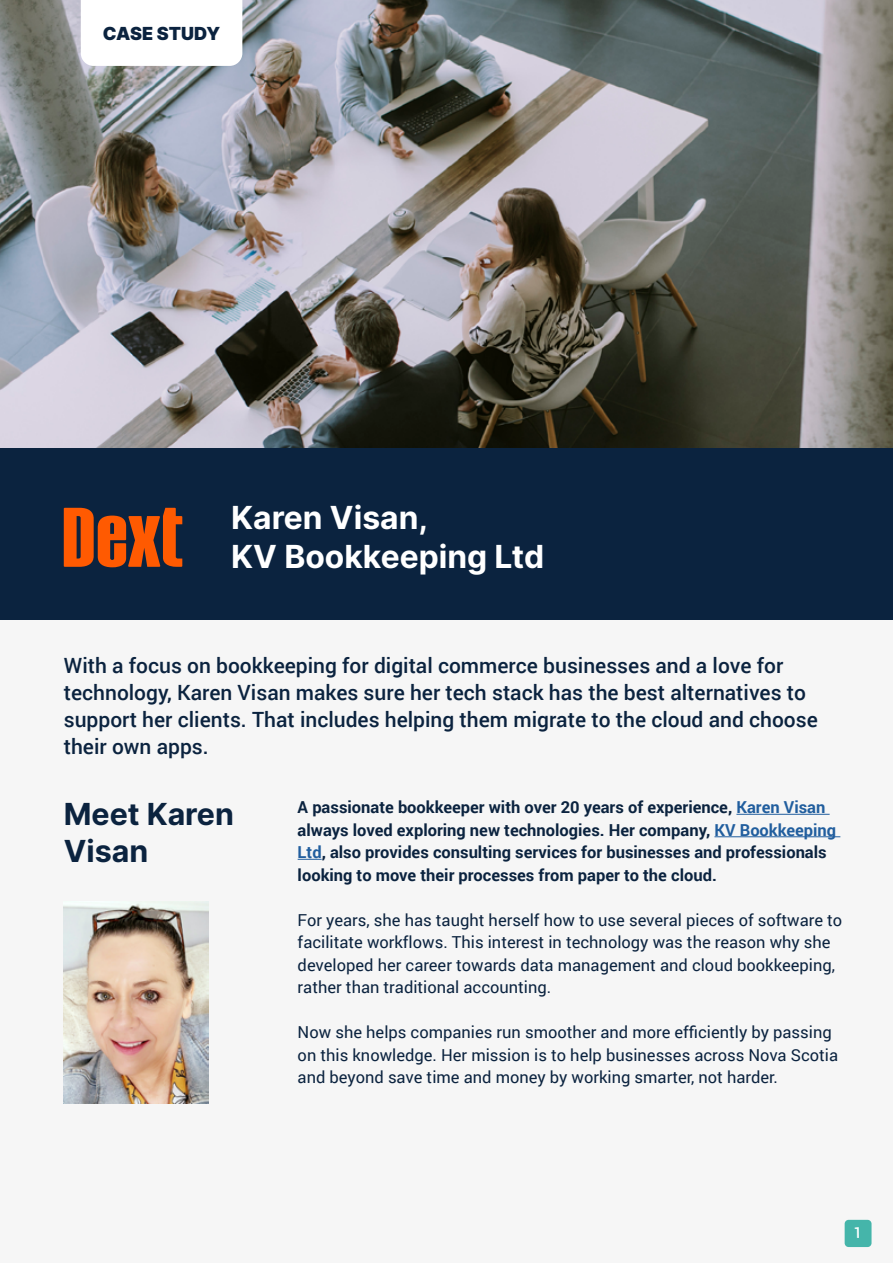
<style>
.page{position:relative;width:893px;height:1263px;background:#fff}
.page>*{position:absolute;margin:0;border:0;box-sizing:border-box;transform-origin:0 0}
.t1{font:31.8px/38.1px "Inter";color:#fff}
.t2{font:30.3px/36.5px "Inter";color:#0b233f}
.t3{font:500 21px/27px "Roboto";color:#0b233f}
.t4{font:18px "Inter";color:#0b233f}
.t5{font:16.5px/22.5px "Roboto";color:#0b233f}
.t6{font:700 16.5px/22.5px "Roboto";color:#0b233f}
.s1{color:#215e9e}
</style>
<div class="page">
<img style="left:0;top:0;width:893px;height:449px">
<div style="left:0;top:617px;width:893px;height:646px;background:#f6f6f6"></div>
<div style="left:0;top:449px;width:893px;height:171px;background:#0b233f"></div>
<svg style="left:81px;top:0;width:161px;height:66px"></svg>
<svg style="left:64px;top:508px;width:118px;height:59px"></svg>
<hr style="left:736px;top:814px;width:94px;height:1px;background:#215e9e">
<hr style="left:714px;top:836px;width:126px;height:1px;background:#215e9e">
<svg style="left:298px;top:859px;width:24px;height:1px"></svg>
<div style="left:845px;top:1220px;width:26px;height:27px;background:#45b5aa;border-radius:4px"></div>
<img style="left:64px;top:901px;width:145px;height:202px">
<p class="t4" style="left:103px;top:20px;width:119px">CASE STUDY</p>
<h1 class="t1" style="left:231px;top:498px;width:314px">Karen Visan,<br>KV Bookkeeping Ltd</h1>
<p class="t3" style="left:64px;top:651px;width:755px">With a focus on bookkeeping for digital commerce businesses and a love for technology, Karen Visan makes sure her tech stack has the best alternatives to support her clients. That includes helping them migrate to the cloud and choose their own apps.</p>
<h2 class="t2" style="left:64px;top:795px;width:172px">Meet Karen<br>Visan</h2>
<p class="t6" style="left:298px;top:795px;width:540px">A passionate bookkeeper with over 20 years of experience, <span class="s1">Karen Visan </span>always loved exploring new technologies. Her company, <span class="s1">KV Bookkeeping Ltd</span>, also provides consulting services for businesses and professionals looking to move their processes from paper to the cloud.</p>
<p class="t5" style="left:298px;top:908px;width:546px">For years, she has taught herself how to use several pieces of software to facilitate workflows. This interest in technology was the reason why she developed her career towards data management and cloud bookkeeping, rather than traditional accounting.</p>
<p class="t5" style="left:298px;top:1020px;width:542px">Now she helps companies run smoother and more efficiently by passing on this knowledge. Her mission is to help businesses across Nova Scotia and beyond save time and money by working smarter, not harder.</p>
</div>
